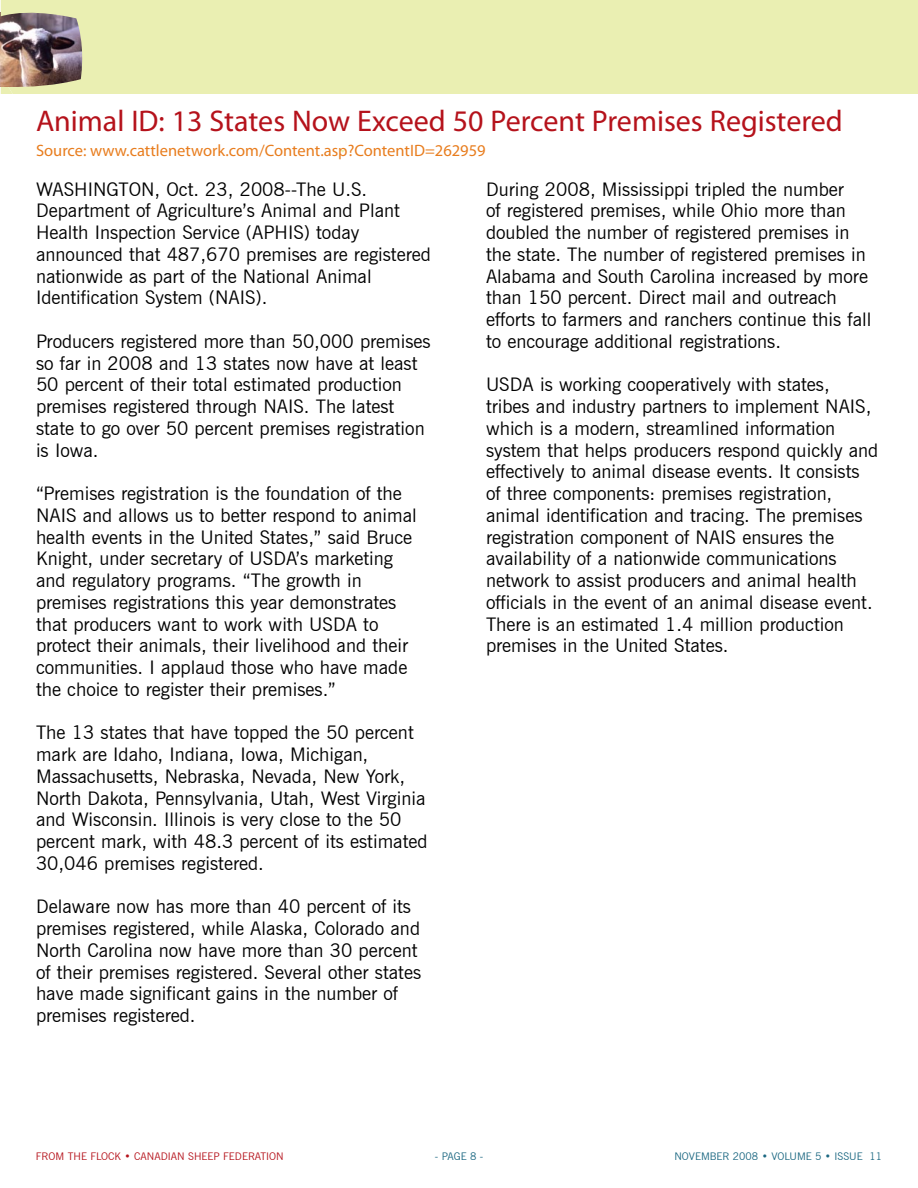
<style>
.page{position:relative;width:918px;height:1188px;background:#fff}
.page>*{position:absolute;margin:0;border:0;box-sizing:border-box;transform-origin:0 0}
.t1{font:30px "Myriad Pro";color:#b5121b}
.t2{font:18.75px/21.8px "News Gothic";color:#000}
.t3{font:16.5px "Myriad Pro";color:#e87d1e}
.t4{font:10.5px "News Gothic";color:#b5121b}
.t5{font:10.5px "News Gothic";color:#1c6882}
</style>
<div class="page">
<svg style="left:1px;top:0;width:344px;height:153px;background:#d0cda5"></svg>
<div style="left:212px;top:0;width:706px;height:94px;background:#eaefb2"></div>
<div style="left:0;top:95px;width:918px;height:55px;background:#fff"></div>
<h1 class="t1" style="left:36px;top:102px;width:808px">Animal ID: 13 States Now Exceed 50 Percent Premises Registered</h1>
<p class="t3" style="left:36px;top:141px;width:451px">Source: www.cattlenetwork.com/Content.asp?ContentID=262959</p>
<p class="t2" style="left:36px;top:178px;width:396px">WASHINGTON, Oct. 23, 2008--The U.S.<br>Department of Agriculture’s Animal and Plant Health Inspection Service (APHIS) today announced that 487,670 premises are registered nationwide as part of the National Animal Identification System (NAIS).</p>
<p class="t2" style="left:36px;top:330px;width:396px">Producers registered more than 50,000 premises so far in 2008 and 13 states now have at least 50 percent of their total estimated production premises registered through NAIS. The latest state to go over 50 percent premises registration is Iowa.</p>
<p class="t2" style="left:36px;top:483px;width:382px">“Premises registration is the foundation of the NAIS and allows us to better respond to animal health events in the United States,” said Bruce Knight, under secretary of USDA’s marketing and regulatory programs. “The growth in premises registrations this year demonstrates that producers want to work with USDA to protect their animals, their livelihood and their communities. I applaud those who have made the choice to register their premises.”</p>
<p class="t2" style="left:36px;top:722px;width:393px">The 13 states that have topped the 50 percent mark are Idaho, Indiana, Iowa, Michigan, Massachusetts, Nebraska, Nevada, New York, North Dakota, Pennsylvania, Utah, West Virginia and Wisconsin. Illinois is very close to the 50 percent mark, with 48.3 percent of its estimated 30,046 premises registered.</p>
<p class="t2" style="left:36px;top:896px;width:387px">Delaware now has more than 40 percent of its premises registered, while Alaska, Colorado and North Carolina now have more than 30 percent of their premises registered. Several other states have made significant gains in the number of premises registered.</p>
<p class="t2" style="left:486px;top:178px;width:387px">During 2008, Mississippi tripled the number<br>of registered premises, while Ohio more than doubled the number of registered premises in the state. The number of registered premises in Alabama and South Carolina increased by more than 150 percent. Direct mail and outreach efforts to farmers and ranchers continue this fall to encourage additional registrations.</p>
<p class="t2" style="left:486px;top:374px;width:394px">USDA is working cooperatively with states,<br>tribes and industry partners to implement NAIS, which is a modern, streamlined information system that helps producers respond quickly and effectively to animal disease events. It consists of three components: premises registration, animal identification and tracing. The premises registration component of NAIS ensures the availability of a nationwide communications network to assist producers and animal health officials in the event of an animal disease event.<br>There is an estimated 1.4 million production premises in the United States.</p>
<p class="t4" style="left:36px;top:1150px;width:249px">FROM THE FLOCK • CANADIAN SHEEP FEDERATION</p>
<p class="t5" style="left:435px;top:1150px;width:50px">- PAGE 8 -</p>
<p class="t5" style="left:674px;top:1150px;width:209px">NOVEMBER 2008 • VOLUME 5 • ISSUE 11</p>
</div>
